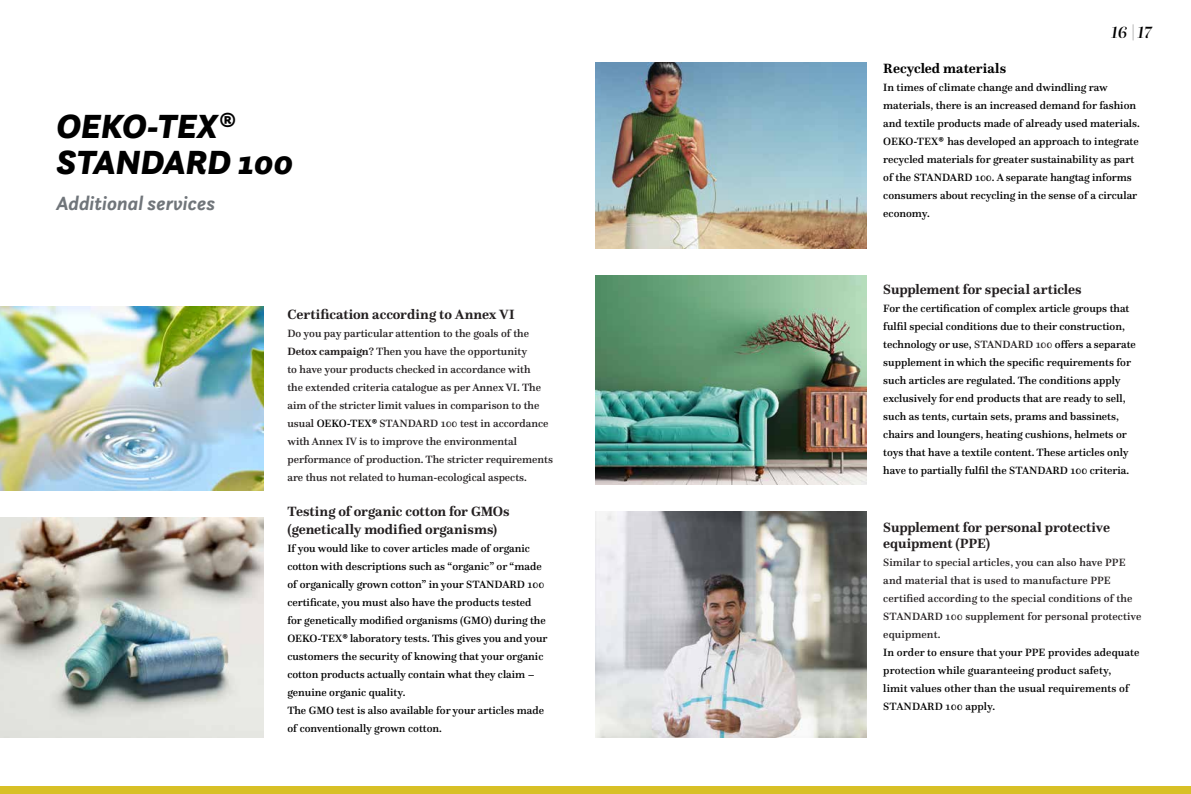
<style>
.page{position:relative;width:1191px;height:794px;background:#fff}
.page>*{position:absolute;margin:0;border:0;box-sizing:border-box;transform-origin:0 0}
.t1{font:italic 900 35px/36px "Questa Sans";color:#000}
.t2{font:italic 700 20px "Questa Sans";color:#70757a}
.t3{font:italic 500 17px "Questa Grande";color:#000}
.t4{font:700 14px/18px "Questa";color:#231f20}
.t5{font:700 14px "Questa";letter-spacing:.005em;color:#000}
.t6{font:500 11px/18px "Questa";color:#000}
.t7{font:500 11px/18px "Questa";color:#231f20}
.s1{font-weight:700}
.s2{color:#000}
.s3{font-family:"Questa Sans";font-weight:700;font-style:italic;color:#000}
.s4{font-family:"Questa Sans";font-weight:700;font-style:italic}
.s5{color:#231f20}
</style>
<div class="page">
<div style="left:0;top:787px;width:1191px;height:7px;background:#d8c026"></div>
<img style="left:0;top:306px;width:264px;height:184px">
<img style="left:0;top:517px;width:264px;height:220px">
<img style="left:596px;top:62px;width:270px;height:186px">
<img style="left:596px;top:512px;width:270px;height:225px">
<img style="left:596px;top:275px;width:270px;height:210px">
<h1 class="t1" style="left:56px;top:108px;width:238px">OEKO-TEX<span class="s1">®<br></span>STANDARD 100</h1>
<h2 class="t2" style="left:56px;top:190px;width:160px">Additional services</h2>
<p class="t4" style="left:287px;top:305px;width:229px">Certification according to Annex VI</p>
<p class="t7" style="left:287px;top:324px;width:267px">Do you pay particular attention to the goals of the <span class="s1">Detox campaign</span>? Then you have the opportunity<br>to have your products checked in accordance with<br>the extended criteria catalogue as per Annex VI. The aim of the stricter limit values in comparison to the usual <span class="s2">OEKO-TEX</span><span class="s3">®</span> STANDARD 100 test in accordance with Annex IV is to improve the environmental performance of production. The stricter requirements are thus not related to human-ecological aspects.</p>
<p class="t4" style="left:287px;top:502px;width:224px">Testing of organic cotton for GMOs (genetically modified organisms)</p>
<p class="t6" style="left:287px;top:539px;width:262px">If you would like to cover articles made of organic cotton with descriptions such as “organic” or “made of organically grown cotton” in your STANDARD 100 certificate, you must also have the products tested for genetically modified organisms (GMO) during the OEKO-TEX<span class="s4">®</span> laboratory tests. This gives you and your customers the security of knowing that your organic cotton products actually contain what they claim – genuine organic quality.<br>The GMO test is also available for your articles made of conventionally grown cotton.</p>
<h3 class="t3" style="left:1111px;top:22px;width:42px">16 |17</h3>
<p class="t5" style="left:883px;top:59px;width:124px">Recycled materials</p>
<p class="t6" style="left:883px;top:78px;width:258px">In times of climate change and dwindling raw materials, there is an increased demand for fashion and textile products made of already used materials.<br>OEKO-TEX<span class="s4">®</span> has developed an approach to integrate recycled materials for greater sustainability as part of the STANDARD 100. A separate hangtag informs consumers about recycling in the sense of a circular economy.</p>
<p class="t4" style="left:883px;top:280px;width:200px">Supplement for special articles</p>
<p class="t6" style="left:883px;top:299px;width:254px">For the certification of complex article groups that fulfil special conditions due to their construction, technology or use, <span class="s5">STANDARD 100</span> offers a separate supplement in which the specific requirements for such articles are regulated. The conditions apply exclusively for end products that are ready to sell, such as tents, curtain sets, prams and bassinets, chairs and loungers, heating cushions, helmets or toys that have a textile content. These articles only have to partially fulfil the STANDARD 100 criteria.</p>
<p class="t4" style="left:883px;top:518px;width:228px;line-height:16.8px">Supplement for personal protective equipment (PPE)</p>
<p class="t7" style="left:883px;top:553px;width:260px">Similar to special articles, you can also have PPE and material that is used to manufacture PPE certified according to the special conditions of the STANDARD 100 supplement for personal protective equipment.</p>
<p class="t6" style="left:883px;top:643px;width:258px">In order to ensure that your PPE provides adequate protection while guaranteeing product safety,<br>limit values other than the usual requirements of STANDARD 100 apply.</p>
</div>
